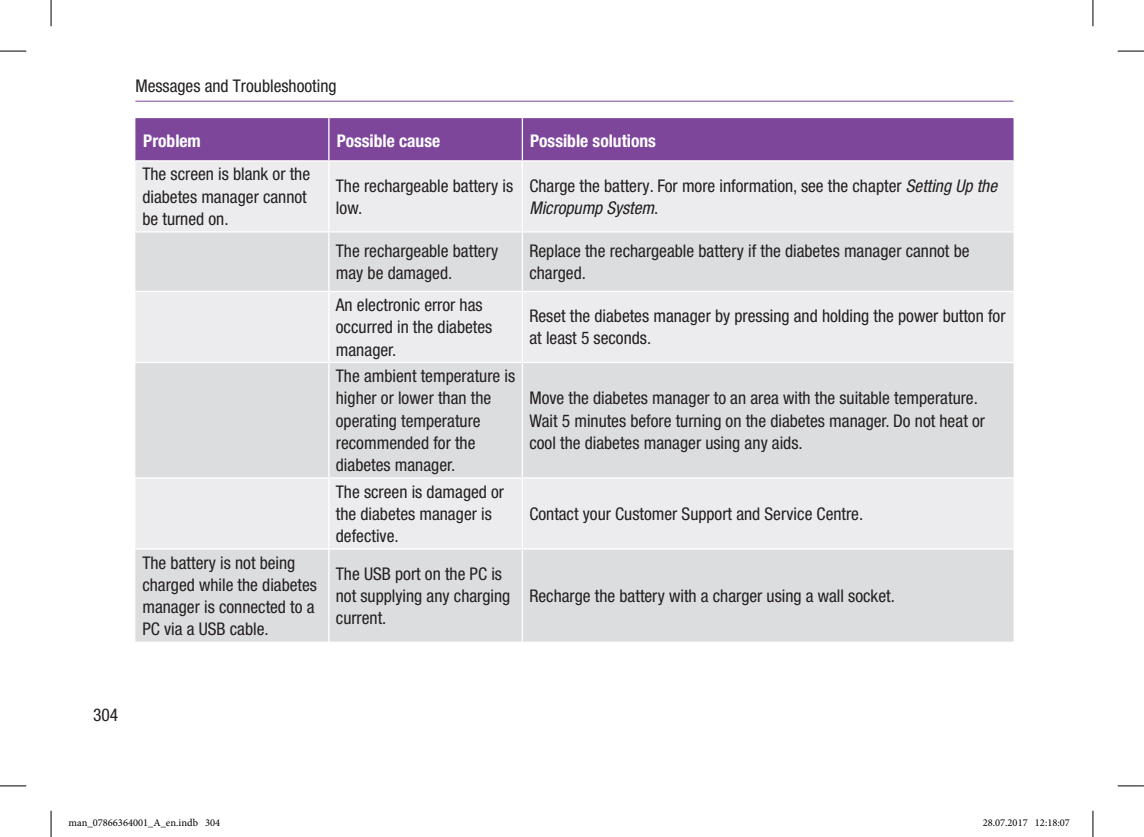
<style>
.page{position:relative;width:1144px;height:837px;background:#fff}
.page>*{position:absolute;margin:0;border:0;box-sizing:border-box;transform-origin:0 0}
.t1{font:condensed 17.5px/22.2px "Helvetica Neue LTW1 G";color:#231f20}
.t2{font:700 condensed 17.5px "Helvetica Neue LTW1 G";color:#fff}
.t3{font:10.5px "Minion Pro";color:#000}
.s1{font-style:italic}
</style>
<div class="page">
<hr style="left:135px;top:101px;width:878px;height:1px;background:#7d469b">
<div style="left:135px;top:118px;width:878px;height:42px;background:#7d469b"></div>
<div style="left:135px;top:162px;width:878px;height:69px;background:#ececee"></div>
<svg style="left:135px;top:232px;width:878px;height:409px;background:#e1e2e4"></svg>
<hr style="left:328px;top:118px;width:2px;height:42px;background:#fff">
<hr style="left:522px;top:118px;width:1px;height:42px;background:#fff">
<hr style="left:328px;top:161px;width:2px;height:70px;background:#fff">
<hr style="left:522px;top:161px;width:1px;height:70px;background:#fff">
<hr style="left:328px;top:232px;width:2px;height:59px;background:#fff">
<hr style="left:522px;top:232px;width:1px;height:59px;background:#fff">
<hr style="left:135px;top:291px;width:194px;height:1px;background:#fff">
<hr style="left:329px;top:291px;width:193px;height:1px;background:#fff">
<hr style="left:328px;top:292px;width:2px;height:70px;background:#fff">
<hr style="left:522px;top:291px;width:491px;height:1px;background:#fff">
<hr style="left:522px;top:292px;width:1px;height:70px;background:#fff">
<hr style="left:135px;top:362px;width:194px;height:1px;background:#fff">
<hr style="left:329px;top:362px;width:193px;height:1px;background:#fff">
<hr style="left:328px;top:363px;width:2px;height:114px;background:#fff">
<hr style="left:522px;top:362px;width:491px;height:1px;background:#fff">
<hr style="left:522px;top:363px;width:1px;height:114px;background:#fff">
<hr style="left:135px;top:477px;width:194px;height:1px;background:#fff">
<hr style="left:329px;top:477px;width:193px;height:1px;background:#fff">
<hr style="left:328px;top:478px;width:2px;height:70px;background:#fff">
<hr style="left:522px;top:477px;width:491px;height:1px;background:#fff">
<hr style="left:522px;top:478px;width:1px;height:70px;background:#fff">
<hr style="left:135px;top:548px;width:194px;height:1px;background:#fff">
<hr style="left:329px;top:548px;width:193px;height:1px;background:#fff">
<hr style="left:328px;top:549px;width:2px;height:92px;background:#fff">
<hr style="left:522px;top:548px;width:491px;height:1px;background:#fff">
<hr style="left:522px;top:549px;width:1px;height:92px;background:#fff">
<svg style="left:0;top:51px;width:26px;height:1px"></svg>
<svg style="left:1118px;top:51px;width:26px;height:1px"></svg>
<svg style="left:0;top:785px;width:26px;height:1px"></svg>
<svg style="left:1118px;top:785px;width:26px;height:1px"></svg>
<svg style="left:51px;top:0;width:1px;height:26px"></svg>
<svg style="left:51px;top:810px;width:1px;height:26px"></svg>
<svg style="left:1092px;top:0;width:1px;height:26px"></svg>
<svg style="left:1092px;top:810px;width:1px;height:26px"></svg>
<p class="t1" style="left:135px;top:75px;width:203px">Messages and Troubleshooting</p>
<p class="t2" style="left:143px;top:130px;width:59px">Problem</p>
<p class="t2" style="left:337px;top:130px;width:105px">Possible cause</p>
<p class="t2" style="left:530px;top:130px;width:127px">Possible solutions</p>
<p class="t1" style="left:142px;top:163px;width:169px">The screen is blank or the diabetes manager cannot be turned on.</p>
<p class="t1" style="left:336px;top:174px;width:179px">The rechargeable battery is low.</p>
<p class="t1" style="left:529px;top:174px;width:469px">Charge the battery. For more information, see the chapter <span class="s1">Setting Up the<br>Micropump System</span>.</p>
<p class="t1" style="left:336px;top:239px;width:164px">The rechargeable battery may be damaged.</p>
<p class="t1" style="left:529px;top:239px;width:442px">Replace the rechargeable battery if the diabetes manager cannot be charged.</p>
<p class="t1" style="left:336px;top:294px;width:158px">An electronic error has occurred in the diabetes manager.</p>
<p class="t1" style="left:529px;top:305px;width:478px">Reset the diabetes manager by pressing and holding the power button for at least 5 seconds.</p>
<p class="t1" style="left:336px;top:365px;width:181px">The ambient temperature is higher or lower than the operating temperature recommended for the diabetes manager.</p>
<p class="t1" style="left:529px;top:387px;width:457px">Move the diabetes manager to an area with the suitable temperature.<br>Wait 5 minutes before turning on the diabetes manager. Do not heat or cool the diabetes manager using any aids.</p>
<p class="t1" style="left:336px;top:480px;width:170px">The screen is damaged or the diabetes manager is defective.</p>
<p class="t1" style="left:142px;top:551px;width:176px">The battery is not being charged while the diabetes manager is connected to a<br>PC via a USB cable.</p>
<p class="t1" style="left:336px;top:562px;width:176px">The USB port on the PC is not supplying any charging current.</p>
<p class="t1" style="left:529px;top:502px;width:335px">Contact your Customer Support and Service Centre.</p>
<p class="t1" style="left:529px;top:584px;width:367px">Recharge the battery with a charger using a wall socket.</p>
<p class="t1" style="left:93px;top:704px;width:27px">304</p>
<p class="t3" style="left:69px;top:815px;width:153px">man_07866364001_A_en.indb 304</p>
<p class="t3" style="left:983px;top:815px;width:89px">28.07.2017 12:18:07</p>
</div>
